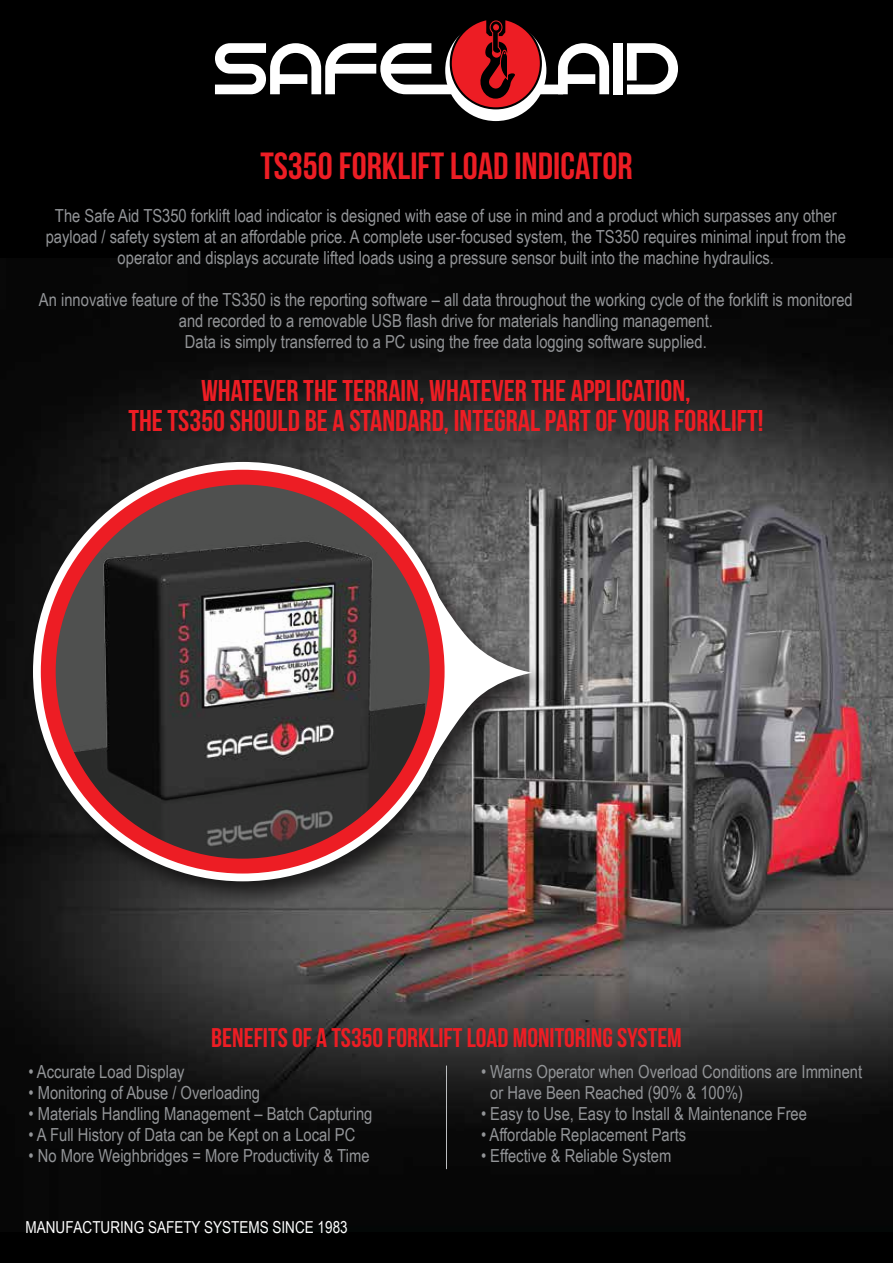
<style>
.page{position:relative;width:893px;height:1263px;background:#000}
.page>*{position:absolute;margin:0;border:0;box-sizing:border-box;transform-origin:0 0}
.t1{font:37.8px "Bebas Neue";color:#ed1d24}
.t2{font:30px/30px "Bebas Neue";color:#ed1d24;text-align:center}
.t3{font:27px "Bebas Neue";color:#ed1d24}
.t4{font:18px/21px "Arial Narrow";color:#939598;text-align:center}
.t5{font:16.5px "Arial Narrow";color:#fff}
</style>
<div class="page">
<img style="left:0;top:342px;width:893px;height:828px">
<img style="left:21px;top:450px;width:545px;height:600px">
<svg style="left:425px;top:556px;width:108px;height:234px;background:#7c7b7b"></svg>
<svg style="left:45px;top:474px;width:395px;height:395px;background:#843e40"></svg>
<img style="left:66px;top:509px;width:359px;height:360px">
<div style="left:34px;top:463px;width:417px;height:417px;border:22px solid #ed1d24;border-radius:50%"></div>
<hr style="left:446px;top:1066px;width:1px;height:103px;background:#bcbec0">
<div style="left:613px;top:43px;width:10px;height:51px;background:#fff"></div>
<svg style="left:627px;top:43px;width:51px;height:51px"></svg>
<div style="left:445px;top:20px;width:101px;height:101px;background:#fff;border-radius:50%"></div>
<svg style="left:215px;top:20px;width:394px;height:89px"></svg>
<h1 class="t1" style="left:260px;top:145px;width:374px">TS350 FORKLIFT LOAD INDICATOR</h1>
<p class="t4" style="left:46px;top:205px;width:802px">The Safe Aid TS350 forklift load indicator is designed with ease of use in mind and a product which surpasses any other payload / safety system at an affordable price. A complete user-focused system, the TS350 requires minimal input from the operator and displays accurate lifted loads using a pressure sensor built into the machine hydraulics.</p>
<p class="t4" style="left:39px;top:289px;width:815px">An innovative feature of the TS350 is the reporting software – all data throughout the working cycle of the forklift is monitored and recorded to a removable USB flash drive for materials handling management.<br>Data is simply transferred to a PC using the free data logging software supplied.</p>
<h2 class="t2" style="left:128px;top:375px;width:637px">WHATEVER THE TERRAIN, WHATEVER THE APPLICATION,<br>THE TS350 SHOULD BE A STANDARD, INTEGRAL PART OF YOUR FORKLIFT!</h2>
<h3 class="t3" style="left:211px;top:1023px;width:472px">BENEFITS OF A TS350 FORKLIFT LOAD MONITORING SYSTEM</h3>
<p class="t4" style="left:28px;top:1061px;width:158px">• Accurate Load Display</p>
<p class="t4" style="left:28px;top:1082px;width:233px">• Monitoring of Abuse / Overloading</p>
<p class="t4" style="left:28px;top:1103px;width:345px">• Materials Handling Management – Batch Capturing</p>
<p class="t4" style="left:28px;top:1124px;width:328px">• A Full History of Data can be Kept on a Local PC</p>
<p class="t4" style="left:28px;top:1145px;width:343px">• No More Weighbridges = More Productivity &amp; Time</p>
<p class="t5" style="left:25px;top:1215px;width:324px">MANUFACTURING SAFETY SYSTEMS SINCE 1983</p>
<p class="t4" style="left:490px;top:1061px;width:373px;text-align:left;text-indent:-9px">• Warns Operator when Overload Conditions are Imminent or Have Been Reached (90% &amp; 100%)</p>
<p class="t4" style="left:481px;top:1103px;width:327px">• Easy to Use, Easy to Install &amp; Maintenance Free</p>
<p class="t4" style="left:481px;top:1124px;width:207px">• Affordable Replacement Parts</p>
<p class="t4" style="left:481px;top:1145px;width:192px">• Effective &amp; Reliable System</p>
</div>
